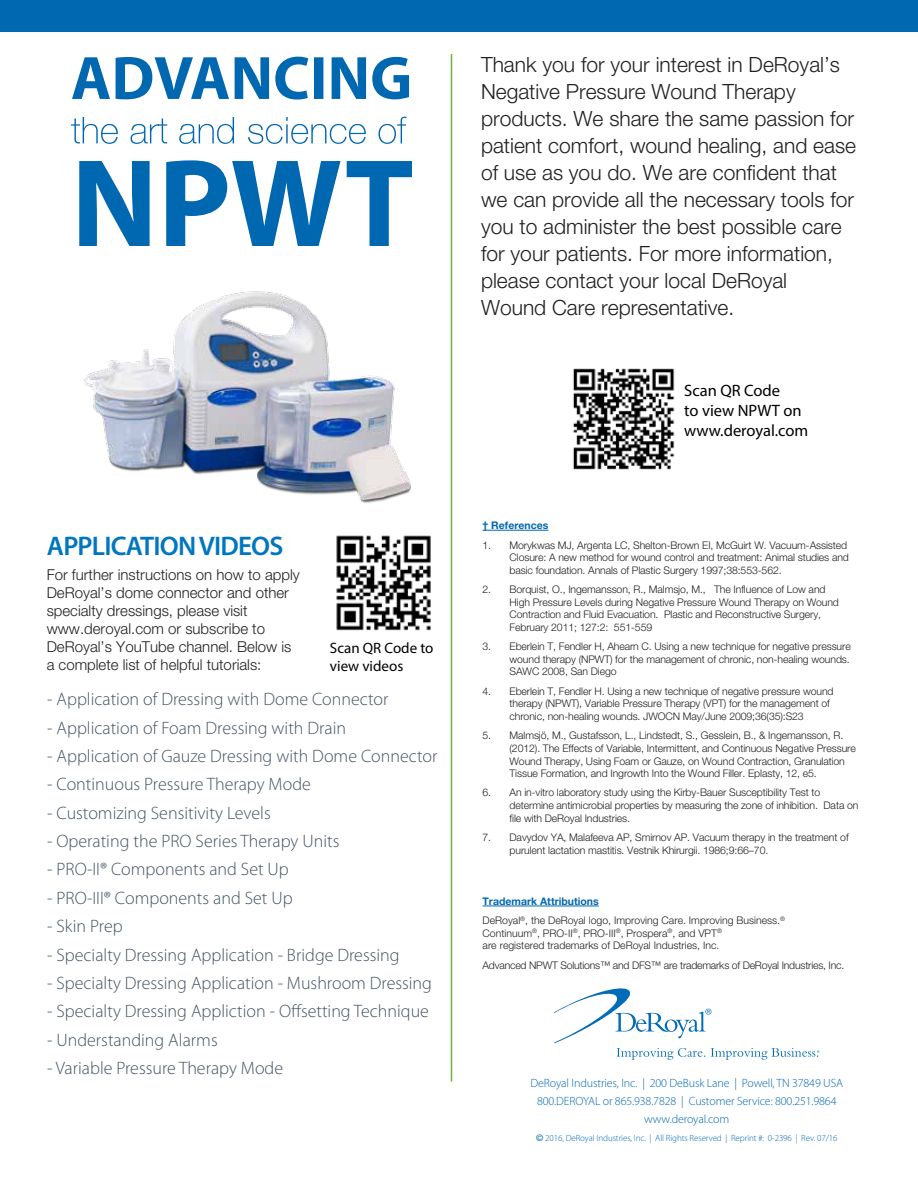
<style>
.page{position:relative;width:918px;height:1188px;background:#fff}
.page>*{position:absolute;margin:0;border:0;box-sizing:border-box;transform-origin:0 0}
.t1{font:600 27px "Myriad Pro";letter-spacing:-.03em;color:#0076c0}
.t2{font:300 21px/27px "Helvetica Neue LT Std";color:#231f20}
.t3{font:300 18px "Myriad Pro";color:#435363}
.t4{font:16.5px/19.8px "Myriad Pro";color:#000}
.t5{font:300 15px/18px "Helvetica Neue LT Std";color:#231f20}
.t6{font:15px/18px "Myriad Pro";color:#000}
.t7{font:300 12px/18px "Myriad Pro";letter-spacing:-.01em;color:#0067b1;text-align:center}
.t8{font:300 10.5px/12.6px "Helvetica Neue LT Std";letter-spacing:-.01em;color:#231f20}
.t9{font:700 10.5px "Helvetica Neue LT Std";color:#0067b1}
.t10{font:300 9px "Myriad Pro";letter-spacing:-.01em;color:#0067b1}
.s1{font-weight:700;color:#0067b1}
.s2{font-family:"Helvetica Neue LT Std";font-weight:400;font-stretch:condensed}
</style>
<div class="page">
<hr style="left:483px;top:530px;width:65px;height:1px;background:#0067b1">
<hr style="left:483px;top:906px;width:116px;height:1px;background:#0067b1">
<hr style="left:451px;top:54px;width:1px;height:1028px;background:#6cb33f">
<img style="left:573px;top:368px;width:102px;height:102px">
<svg style="left:79px;top:160px;width:333px;height:86px"></svg>
<svg style="left:71px;top:117px;width:335px;height:27px"></svg>
<svg style="left:72px;top:57px;width:337px;height:43px"></svg>
<img style="left:336px;top:535px;width:95px;height:96px">
<img style="left:83px;top:291px;width:331px;height:246px">
<div style="left:0;top:0;width:918px;height:31px;background:#0067b1"></div>
<svg style="left:554px;top:988px;width:266px;height:72px"></svg>
<h1 class="t1" style="left:47px;top:529px;width:238px">APPLICATION VIDEOS</h1>
<h3 class="t5" style="left:47px;top:565px;width:255px">For further instructions on how to apply DeRoyal’s dome connector and other specialty dressings, please visit www.deroyal.com or subscribe to DeRoyal’s YouTube channel. Below is a complete list of helpful tutorials:</h3>
<h3 class="t6" style="left:330px;top:639px;width:105px">Scan QR Code to view videos</h3>
<h3 class="t3" style="left:47px;top:689px;width:343px">- Application of Dressing with Dome Connector</h3>
<h3 class="t3" style="left:47px;top:717px;width:300px">- Application of Foam Dressing with Drain</h3>
<h3 class="t3" style="left:47px;top:745px;width:392px">- Application of Gauze Dressing with Dome Connector</h3>
<h3 class="t3" style="left:47px;top:774px;width:265px">- Continuous Pressure Therapy Mode</h3>
<h3 class="t3" style="left:47px;top:802px;width:225px">- Customizing Sensitivity Levels</h3>
<h3 class="t3" style="left:47px;top:830px;width:294px">- Operating the PRO Series Therapy Units</h3>
<h3 class="t3" style="left:47px;top:859px;width:243px">- PRO-II® Components and Set Up</h3>
<h3 class="t3" style="left:47px;top:887px;width:247px">- PRO-III® Components and Set Up</h3>
<h3 class="t3" style="left:47px;top:915px;width:77px">- Skin Prep</h3>
<h3 class="t3" style="left:47px;top:944px;width:354px">- Specialty Dressing Application - Bridge Dressing</h3>
<h3 class="t3" style="left:47px;top:972px;width:386px">- Specialty Dressing Application - Mushroom Dressing</h3>
<h3 class="t3" style="left:47px;top:1000px;width:383px">- Specialty Dressing Appliction - Offsetting Technique</h3>
<h3 class="t3" style="left:47px;top:1029px;width:172px">- Understanding Alarms</h3>
<h3 class="t3" style="left:47px;top:1057px;width:237px">- Variable Pressure Therapy Mode</h3>
<p class="t2" style="left:481px;top:50px;width:376px">Thank you for your interest in DeRoyal’s Negative Pressure Wound Therapy products. We share the same passion for patient comfort, wound healing, and ease of use as you do. We are confident that we can provide all the necessary tools for you to administer the best possible care for your patients. For more information, please contact your local DeRoyal Wound Care representative.</p>
<h3 class="t4" style="left:684px;top:380px;width:126px">Scan QR Code<br>to view NPWT on www.deroyal.com</h3>
<p class="t9" style="left:483px;top:519px;width:67px">† References</p>
<p class="t8" style="left:510px;top:538px;width:341px;text-indent:-27px">1. Morykwas MJ, Argenta LC, Shelton-Brown EI, McGuirt W. Vacuum-Assisted<br>Closure: A new method for wound control and treatment: Animal studies and basic foundation. Annals of Plastic Surgery 1997;38:553-562.</p>
<p class="t8" style="left:510px;top:583px;width:331px;text-indent:-27px">2. Borquist, O., Ingemansson, R., Malmsjo, M., The Influence of Low and High Pressure Levels during Negative Pressure Wound Therapy on Wound Contraction and Fluid Evacuation. Plastic and Reconstructive Surgery, February 2011; 127:2: 551-559</p>
<p class="t8" style="left:510px;top:640px;width:343px;text-align:justify;text-indent:-27px">3. Eberlein T, Fendler H, Ahearn C. Using a new technique for negative pressure wound therapy (NPWT) for the management of chronic, non-healing wounds.<br>SAWC 2008, San Diego</p>
<p class="t8" style="left:510px;top:685px;width:326px;text-indent:-27px">4. Eberlein T, Fendler H. Using a new technique of negative pressure wound therapy (NPWT), Variable Pressure Therapy (VPT) for the management of chronic, non-healing wounds. JWOCN May/June 2009;36(35):S23</p>
<p class="t8" style="left:510px;top:729px;width:348px;text-indent:-27px">5. Malmsjö, M., Gustafsson, L., Lindstedt, S., Gesslein, B., &amp; Ingemansson, R. (2012). The Effects of Variable, Intermittent, and Continuous Negative Pressure Wound Therapy, Using Foam or Gauze, on Wound Contraction, Granulation Tissue Formation, and Ingrowth Into the Wound Filler. Eplasty, 12, e5.</p>
<p class="t8" style="left:510px;top:786px;width:350px;text-indent:-27px">6. An in-vitro laboratory study using the Kirby-Bauer Susceptibility Test to determine antimicrobial properties by measuring the zone of inhibition. Data on file with DeRoyal Industries.</p>
<p class="t8" style="left:510px;top:831px;width:341px;text-indent:-27px">7. Davydov YA, Malafeeva AP, Smirnov AP. Vacuum therapy in the treatment of purulent lactation mastitis. Vestnik Khirurgii. 1986;9:66–70.</p>
<p class="t8" style="left:483px;top:891px;width:304px;line-height:19.4px"><span class="s1">Trademark Attributions<br></span>DeRoyal<sup>®</sup>, the DeRoyal logo, Improving Care. Improving Business.<sup>®</sup></p>
<p class="t8" style="left:483px;top:927px;width:241px">Continuum<sup>®</sup>, PRO-II<sup>®</sup>, PRO-III<sup>®</sup>, Prospera<sup>®</sup>, and VPT<sup>® </sup>are registered trademarks of DeRoyal Industries, Inc.</p>
<p class="t8" style="left:483px;top:959px;width:363px">Advanced NPWT Solutions™ and DFS™ are trademarks of DeRoyal Industries, Inc.</p>
<p class="t7" style="left:531px;top:1074px;width:314px">DeRoyal Industries, Inc. | 200 DeBusk Lane | Powell, TN 37849 USA<br>800.DEROYAL or 865.938.7828 | Customer Service: 800.251.9864 www.deroyal.com</p>
<p class="t10" style="left:536px;top:1133px;width:303px"><span class="s2">©</span> 2016, DeRoyal Industries, Inc. | All Rights Reserved | Reprint #: 0-2396 | Rev. 07/16</p>
</div>
